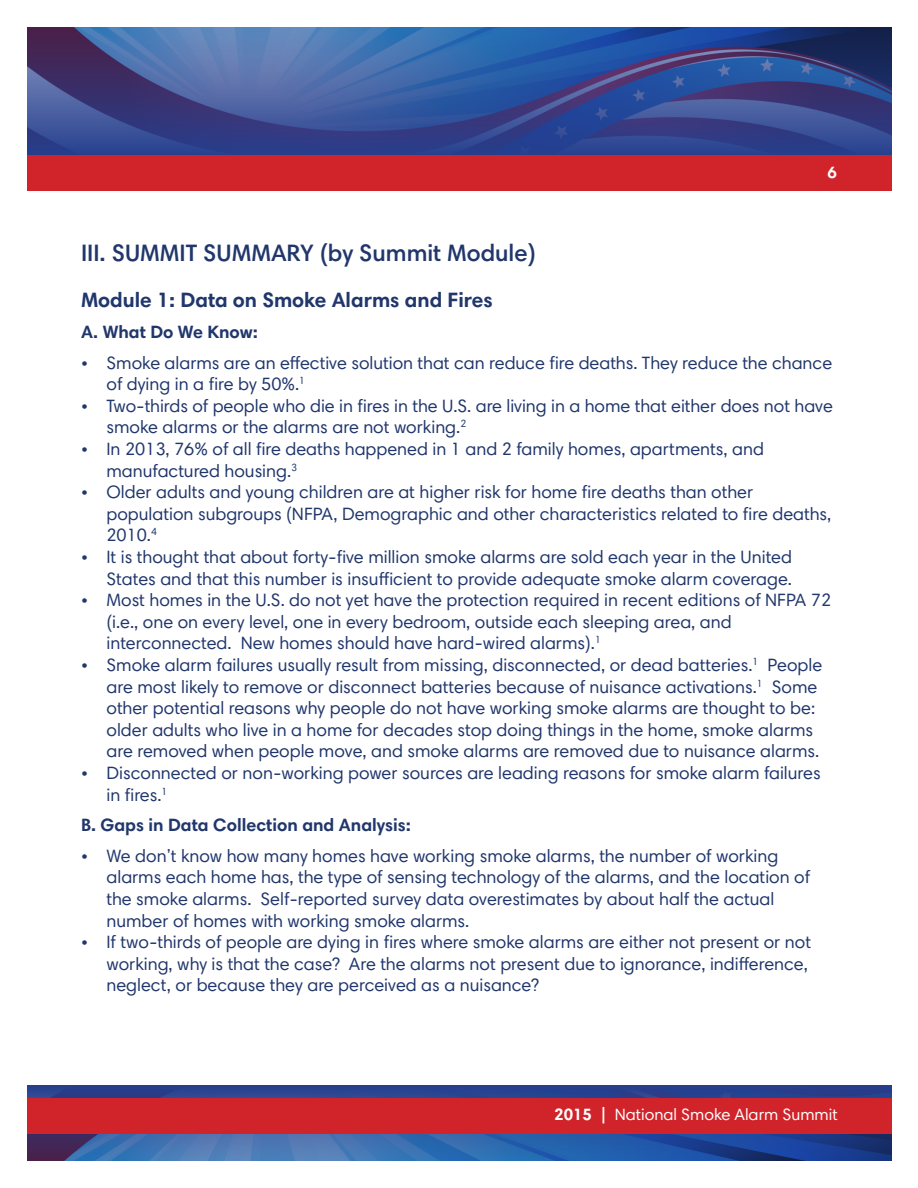
<style>
.page{position:relative;width:918px;height:1188px;background:#fff}
.page>*{position:absolute;margin:0;border:0;box-sizing:border-box;transform-origin:0 0}
.t1{font:600 24px "Harmonia Sans Std";color:#21376c}
.t2{font:700 21px "Harmonia Sans Std";color:#21376c}
.t3{font:18px/21.6px "Harmonia Sans Std";color:#21376c}
.t4{font:700 18px "Harmonia Sans Std";color:#21376c}
.t5{font:16.5px "Harmonia Sans Std";color:#fff}
.t6{font:700 16.5px "Harmonia Sans Std";color:#fff}
.s1{font-weight:700}
</style>
<div class="page">
<img style="left:28px;top:27px;width:864px;height:128px">
<img style="left:28px;top:1086px;width:864px;height:75px">
<div style="left:28px;top:155px;width:864px;height:35px;background:#d1232a"></div>
<div style="left:28px;top:1098px;width:864px;height:35px;background:#d1232a"></div>
<p class="t6" style="left:828px;top:162px;width:11px">6</p>
<p class="t1" style="left:81px;top:237px;width:456px">III. SUMMIT SUMMARY (by Summit Module)</p>
<p class="t2" style="left:81px;top:287px;width:413px">Module 1: Data on Smoke Alarms and Fires</p>
<p class="t4" style="left:81px;top:320px;width:178px">A. What Do We Know:</p>
<p class="t3" style="left:107px;top:351px;width:727px;text-indent:-26px">• Smoke alarms are an effective solution that can reduce fire deaths. They reduce the chance of dying in a fire by 50%.<sup>1</sup></p>
<p class="t3" style="left:107px;top:395px;width:728px;text-indent:-26px">• Two-thirds of people who die in fires in the U.S. are living in a home that either does not have smoke alarms or the alarms are not working.<sup>2</sup></p>
<p class="t3" style="left:107px;top:438px;width:659px;text-indent:-26px">• In 2013, 76% of all fire deaths happened in 1 and 2 family homes, apartments, and manufactured housing.<sup>3</sup></p>
<p class="t3" style="left:107px;top:481px;width:726px;text-indent:-26px">• Older adults and young children are at higher risk for home fire deaths than other population subgroups (NFPA, Demographic and other characteristics related to fire deaths,<br>2010.<sup>4</sup></p>
<p class="t3" style="left:81px;top:546px;width:713px;text-align:right">• It is thought that about forty-five million smoke alarms are sold each year in the United<br>States and that this number is insufficient to provide adequate smoke alarm coverage.</p>
<p class="t3" style="left:107px;top:589px;width:726px;text-indent:-26px">• Most homes in the U.S. do not yet have the protection required in recent editions of NFPA 72 (i.e., one on every level, one in every bedroom, outside each sleeping area, and interconnected. New homes should have hard-wired alarms).<sup>1</sup></p>
<p class="t3" style="left:107px;top:654px;width:717px;text-indent:-26px">• Smoke alarm failures usually result from missing, disconnected, or dead batteries.<sup>1</sup> People are most likely to remove or disconnect batteries because of nuisance activations.<sup>1</sup> Some other potential reasons why people do not have working smoke alarms are thought to be: older adults who live in a home for decades stop doing things in the home, smoke alarms are removed when people move, and smoke alarms are removed due to nuisance alarms.</p>
<p class="t3" style="left:107px;top:762px;width:716px;text-indent:-26px">• Disconnected or non-working power sources are leading reasons for smoke alarm failures in fires.<sup>1</sup></p>
<p class="t4" style="left:81px;top:814px;width:331px">B. Gaps in Data Collection and Analysis:</p>
<p class="t3" style="left:107px;top:845px;width:705px;text-indent:-26px">• We don’t know how many homes have working smoke alarms, the number of working alarms each home has, the type of sensing technology of the alarms, and the location of the smoke alarms. Self-reported survey data overestimates by about half the actual number of homes with working smoke alarms.</p>
<p class="t3" style="left:107px;top:931px;width:706px;text-indent:-26px">• If two-thirds of people are dying in fires where smoke alarms are either not present or not working, why is that the case? Are the alarms not present due to ignorance, indifference, neglect, or because they are perceived as a nuisance?</p>
<p class="t5" style="left:554px;top:1104px;width:285px"><span class="s1">2015 |</span> National Smoke Alarm Summit</p>
</div>
